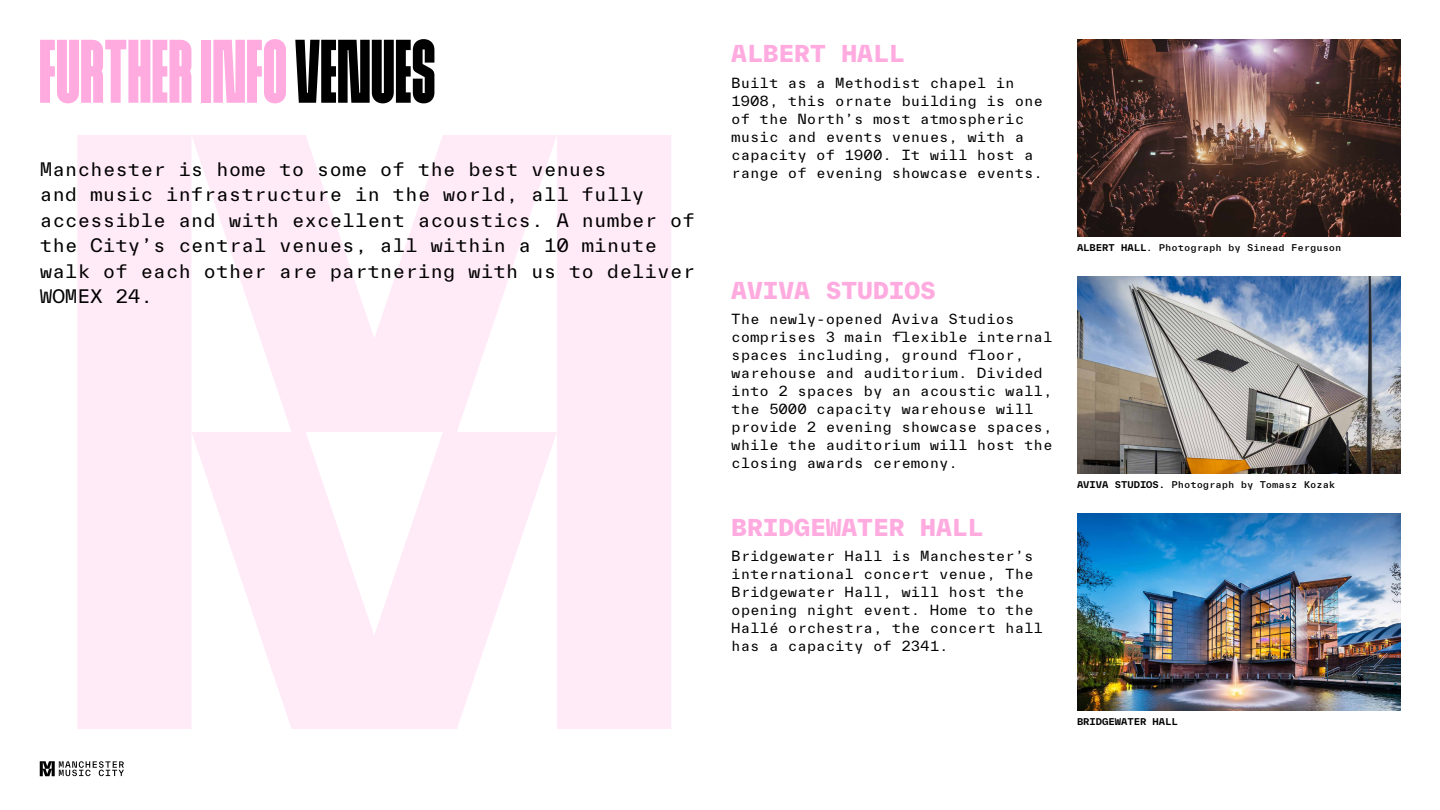
<style>
.page{position:relative;width:1440px;height:810px;background:#fff}
.page>*{position:absolute;margin:0;border:0;box-sizing:border-box;transform-origin:0 0}
.t1{font:90px "ROUND8 ONE";color:#ffabe0}
.t2{font:800 22.5px "TWK Everett Mono";color:#ffabe0}
.t3{font:18px/25.5px "TWK Everett Mono";color:#000}
.t4{font:13.5px/18px "TWK Everett Mono";color:#000}
.t5{font:500 9px "TWK Everett Mono";color:#000}
.t6{font:700 9px "TWK Everett Mono";color:#000}
.s1{color:#000}
.s2{font-weight:700}
</style>
<div class="page">
<div style="left:77px;top:135px;width:114px;height:594px;background:#ffeaf7"></div>
<div style="left:557px;top:135px;width:114px;height:594px;background:#ffeaf7"></div>
<svg style="left:191px;top:135px;width:366px;height:594px;fill:#ffeaf7"></svg>
<img style="left:1077px;top:40px;width:323px;height:196px">
<img style="left:1077px;top:513px;width:323px;height:197px">
<img style="left:1077px;top:276px;width:323px;height:197px">
<svg style="left:40px;top:761px;width:84px;height:15px"></svg>
<p class="t1" style="left:39px;top:22px;width:398px">FURTHER INFO <span class="s1">VENUES</span></p>
<p class="t3" style="left:40px;top:156px;width:657px">Manchester is home to some of the best venues<br>and music infrastructure in the world, all fully accessible and with excellent acoustics. A number of the City’s central venues, all within a 10 minute walk of each other are partnering with us to deliver WOMEX 24.</p>
<p class="t2" style="left:731px;top:38px;width:175px">ALBERT HALL</p>
<p class="t4" style="left:731px;top:74px;width:313px">Built as a Methodist chapel in<br>1908, this ornate building is one of the North’s most atmospheric music and events venues, with a capacity of 1900. It will host a range of evening showcase events.</p>
<p class="t2" style="left:731px;top:274px;width:206px">AVIVA STUDIOS</p>
<p class="t4" style="left:731px;top:310px;width:323px">The newly-opened Aviva Studios comprises 3 main flexible internal spaces including, ground floor, warehouse and auditorium. Divided into 2 spaces by an acoustic wall, the 5000 capacity warehouse will provide 2 evening showcase spaces, while the auditorium will host the closing awards ceremony.</p>
<p class="t2" style="left:731px;top:511px;width:253px">BRIDGEWATER HALL</p>
<p class="t4" style="left:731px;top:547px;width:313px">Bridgewater Hall is Manchester’s international concert venue, The<br>Bridgewater Hall, will host the opening night event. Home to the<br>Hallé orchestra, the concert hall has a capacity of 2341.</p>
<p class="t5" style="left:1077px;top:241px;width:266px"><span class="s2">ALBERT HALL</span>. Photograph by Sinead Ferguson</p>
<p class="t5" style="left:1077px;top:478px;width:260px"><span class="s2">AVIVA STUDIOS.</span> Photograph by Tomasz Kozak</p>
<p class="t6" style="left:1077px;top:715px;width:102px">BRIDGEWATER HALL</p>
</div>
